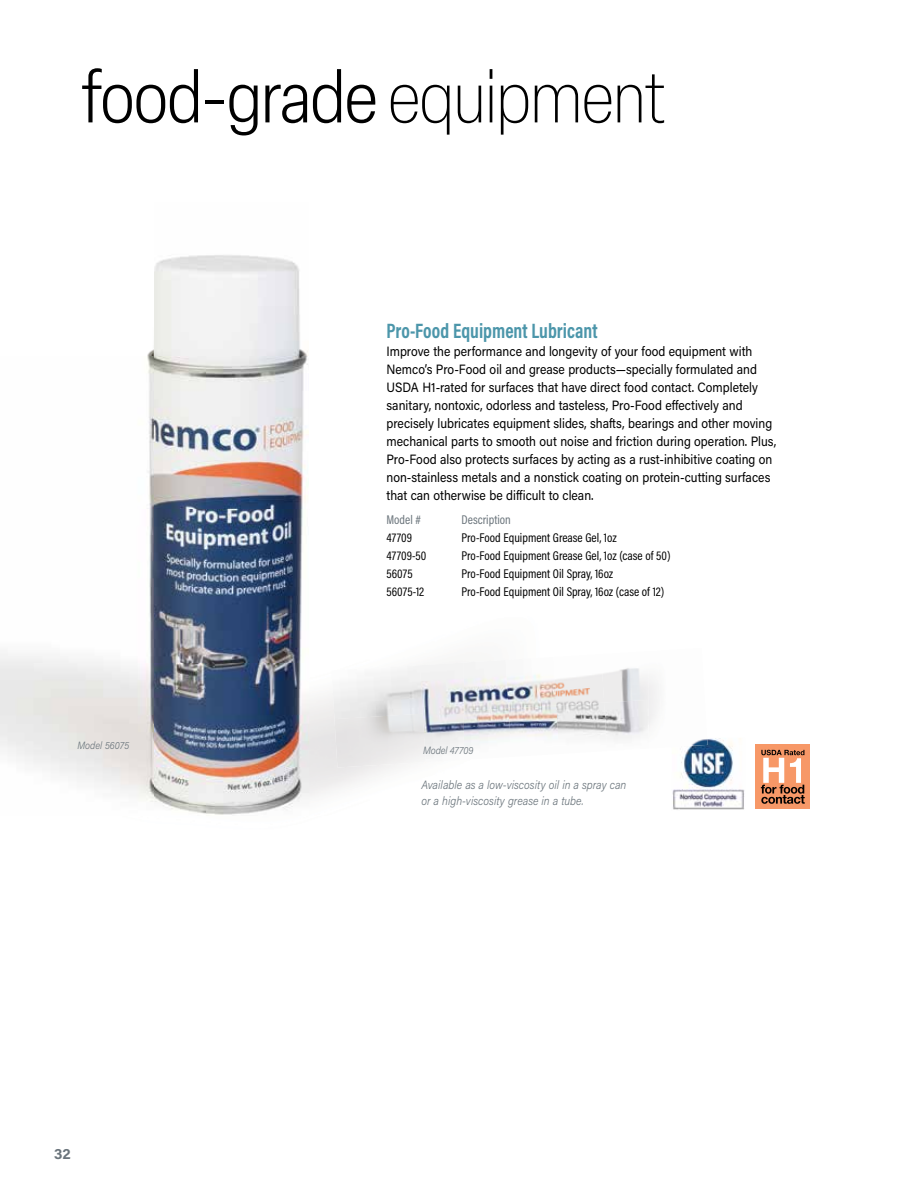
<style>
.page{position:relative;width:918px;height:1188px;background:#fff}
.page>*{position:absolute;margin:0;border:0;box-sizing:border-box;transform-origin:0 0}
.t1{font:300 condensed 72px "Elza";letter-spacing:-.01em;color:#000}
.t2{font:700 21px "Acumin Pro Cond";color:#4c96aa;scale:.9 1}
.t3{font:700 15px "Acumin Pro";color:#6a747b}
.t4{font:13.5px/18px "Acumin Pro";color:#000;scale:.9 1}
.t5{font:12.75px "Acumin Pro Cond";color:#000}
.t6{font:12.75px "Acumin Pro Cond";color:#6a747b}
.t7{font:italic 300 12px/16.5px "Acumin Pro";color:#6a747b;scale:.9 1}
.t8{font:italic 300 10.5px "Acumin Pro";color:#6a747b;scale:.9 1}
.s1{font-weight:200}
</style>
<div class="page">
<div style="left:756px;top:745px;width:54px;height:64px;background:#f79867"></div>
<svg style="left:761px;top:750px;width:44px;height:54px"></svg>
<img style="left:0;top:255px;width:458px;height:560px">
<img style="left:672px;top:738px;width:73px;height:72px">
<img style="left:672px;top:747px;width:35px;height:1px">
<img style="left:464px;top:662px;width:42px;height:46px">
<img style="left:506px;top:674px;width:47px;height:34px">
<img style="left:553px;top:674px;width:48px;height:31px">
<img style="left:601px;top:668px;width:48px;height:35px">
<img style="left:464px;top:708px;width:45px;height:39px">
<img style="left:509px;top:705px;width:47px;height:32px">
<img style="left:556px;top:703px;width:48px;height:34px">
<img style="left:604px;top:700px;width:45px;height:40px">
<img style="left:672px;top:738px;width:36px;height:9px">
<img style="left:332px;top:665px;width:88px;height:54px">
<img style="left:420px;top:663px;width:44px;height:99px">
<img style="left:334px;top:714px;width:92px;height:54px">
<h1 class="t1" style="left:81px;top:51px;width:586px">food-grade <span class="s1">equipment</span></h1>
<p class="t8" style="left:77px;top:738px;width:59px">Model 56075</p>
<p class="t3" style="left:54px;top:1143px;width:18px">32</p>
<h2 class="t2" style="left:387px;top:317px;width:236px">Pro-Food Equipment Lubricant</h2>
<p class="t4" style="left:387px;top:342px;width:435px">Improve the performance and longevity of your food equipment with Nemco’s Pro-Food oil and grease products—specially formulated and USDA H1-rated for surfaces that have direct food contact . Completely sanitary, nontoxic, odorless and tasteless, Pro-Food effectively and precisely lubricates equipment slides, shafts, bearings and other moving mechanical parts to smooth out noise and friction during operation . Plus, Pro-Food also protects surfaces by acting as a rust-inhibitive coating on non-stainless metals and a nonstick coating on protein-cutting surfaces that can otherwise be difficult to clean .</p>
<p class="t6" style="left:387px;top:512px;width:36px">Model #</p>
<p class="t6" style="left:462px;top:512px;width:51px">Description</p>
<p class="t5" style="left:387px;top:530px;width:27px">47709</p>
<p class="t5" style="left:462px;top:530px;width:157px">Pro-Food Equipment Grease Gel, 1oz</p>
<p class="t5" style="left:387px;top:548px;width:41px">47709-50</p>
<p class="t5" style="left:462px;top:548px;width:210px">Pro-Food Equipment Grease Gel, 1oz (case of 50)</p>
<p class="t5" style="left:387px;top:566px;width:28px">56075</p>
<p class="t5" style="left:462px;top:566px;width:153px">Pro-Food Equipment Oil Spray, 16oz</p>
<p class="t5" style="left:387px;top:584px;width:39px">56075-12</p>
<p class="t5" style="left:462px;top:584px;width:204px">Pro-Food Equipment Oil Spray, 16oz (case of 12)</p>
<p class="t8" style="left:423px;top:743px;width:58px">Model 47709</p>
<p class="t7" style="left:421px;top:776px;width:229px">Available as a low-viscosity oil in a spray can or a high-viscosity grease in a tube.</p>
</div>
